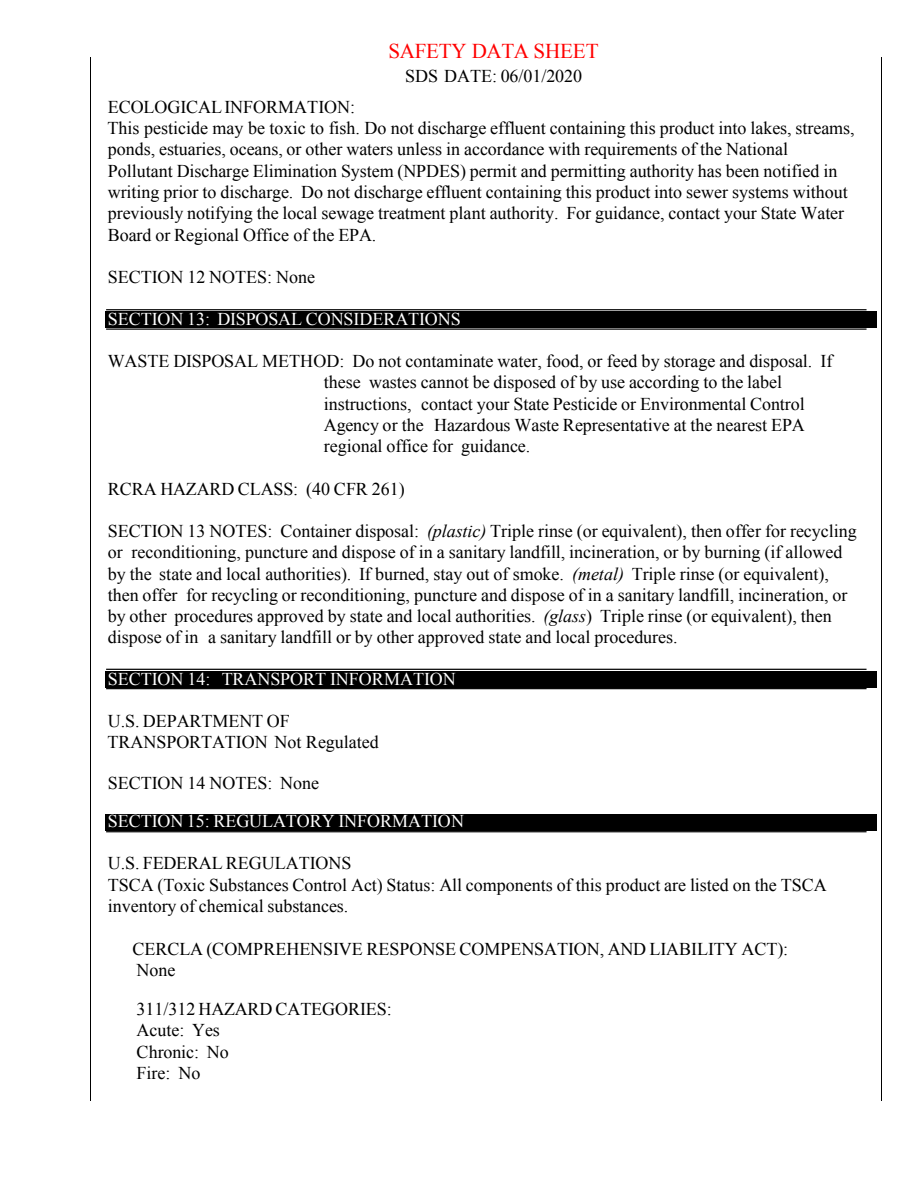
<style>
.page{position:relative;width:918px;height:1188px;background:#fff}
.page>*{position:absolute;margin:0;border:0;box-sizing:border-box;transform-origin:0 0}
.t1{font:21px "Times New Roman";letter-spacing:-.01em;color:#f00}
.t2{font:18px/21.3px "Times New Roman";color:#000}
.t3{font:18px "Times New Roman";color:#fff}
.s1{font-style:italic}
</style>
<div class="page">
<div style="left:106px;top:312px;width:771px;height:16px;background:#000"></div>
<div style="left:106px;top:671px;width:771px;height:17px;background:#000"></div>
<div style="left:106px;top:814px;width:771px;height:16px;background:#000"></div>
<hr style="left:106px;top:831px;width:761px;height:1px;background:#000">
<hr style="left:106px;top:669px;width:761px;height:1px;background:#000">
<hr style="left:106px;top:688px;width:761px;height:1px;background:#000">
<hr style="left:106px;top:309px;width:761px;height:1px;background:#000">
<hr style="left:106px;top:328px;width:761px;height:2px;background:#000">
<hr style="left:91px;top:57px;width:1px;height:1044px;background:#000">
<hr style="left:881px;top:57px;width:1px;height:1044px;background:#000">
<p class="t1" style="left:388px;top:37px;width:212px">SAFETY DATA SHEET</p>
<p class="t2" style="left:405px;top:65px;width:178px">SDS DATE: 06/01/2020</p>
<p class="t2" style="left:108px;top:96px;width:749px">ECOLOGICALINFORMATION:<br>This pesticide may be toxic to fish. Do not discharge effluent containing this product into lakes, streams, ponds, estuaries, oceans, or other waters unless in accordance with requirements of the National Pollutant Discharge Elimination System (NPDES) permit and permitting authority has been notified in writing prior to discharge. Do not discharge effluent containing this product into sewer systems without previously notifying the local sewage treatment plant authority. For guidance, contact your State Water Board or Regional Office of the EPA.</p>
<p class="t2" style="left:108px;top:266px;width:209px">SECTION 12 NOTES: None</p>
<p class="t3" style="left:108px;top:307px;width:355px">SECTION 13: DISPOSAL CONSIDERATIONS</p>
<p class="t2" style="left:324px;top:350px;width:510px;text-indent:-216px">WASTE DISPOSAL METHOD: Do not contaminate water, food, or feed by storage and disposal. If these wastes cannot be disposed of by use according to the label instructions, contact your State Pesticide or Environmental Control Agency or the Hazardous Waste Representative at the nearest EPA regional office for guidance.</p>
<p class="t2" style="left:108px;top:478px;width:299px">RCRA HAZARD CLASS: (40 CFR 261)</p>
<p class="t2" style="left:108px;top:520px;width:751px">SECTION 13 NOTES: Container disposal: <span class="s1">(plastic)</span> Triple rinse (or equivalent), then offer for recycling or reconditioning, puncture and dispose of in a sanitary landfill, incineration, or by burning (if allowed by the state and local authorities). If burned, stay out of smoke. <span class="s1">(metal)</span> Triple rinse (or equivalent), then offer for recycling or reconditioning, puncture and dispose of in a sanitary landfill, incineration, or by other procedures approved by state and local authorities. <span class="s1">(glass</span>) Triple rinse (or equivalent), then dispose of in a sanitary landfill or by other approved state and local procedures.</p>
<p class="t3" style="left:108px;top:667px;width:350px">SECTION 14: TRANSPORT INFORMATION</p>
<p class="t2" style="left:108px;top:710px;width:273px">U.S. DEPARTMENT OF<br>TRANSPORTATION Not Regulated</p>
<p class="t2" style="left:108px;top:772px;width:213px">SECTION 14 NOTES: None</p>
<p class="t3" style="left:108px;top:809px;width:358px">SECTION 15: REGULATORY INFORMATION</p>
<p class="t2" style="left:108px;top:852px;width:721px">U.S. FEDERAL REGULATIONS<br>TSCA (Toxic Substances Control Act) Status: All components of this product are listed on the TSCA inventory of chemical substances.</p>
<p class="t2" style="left:133px;top:938px;width:657px">CERCLA (COMPREHENSIVE RESPONSE COMPENSATION, AND LIABILITY ACT):<br>None</p>
<p class="t2" style="left:137px;top:998px;width:257px">311/312 HAZARD CATEGORIES:<br>Acute: Yes<br>Chronic: No<br>Fire: No</p>
</div>
